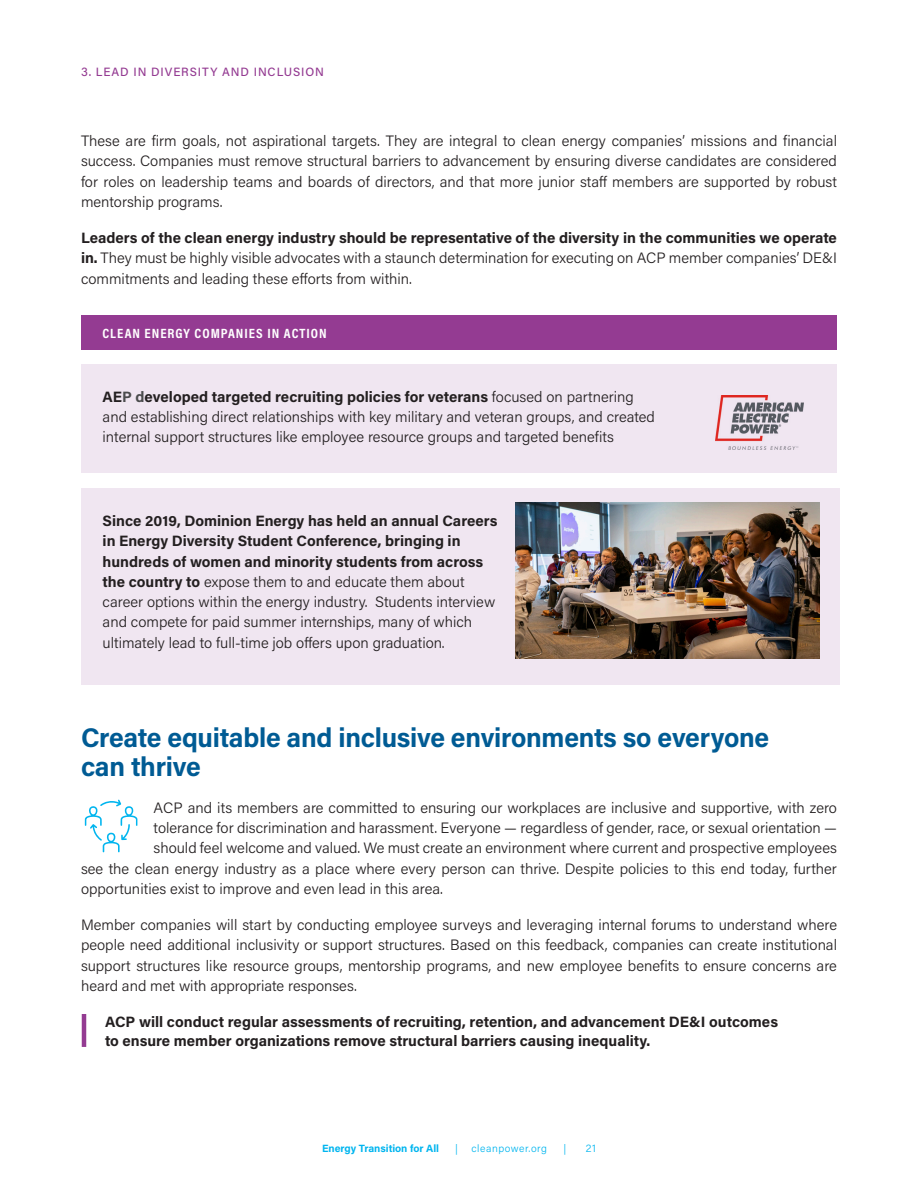
<style>
.page{position:relative;width:918px;height:1188px;background:#fff}
.page>*{position:absolute;margin:0;border:0;box-sizing:border-box;transform-origin:0 0}
.Body-LIGHT{font:700 27px/29.2px "Acumin Pro";letter-spacing:-.01em;color:#005b94}
.Body-LIGHT-2{font:300 15px/20.2px "Acumin Pro";color:#231f20;text-align:justify}
.CLOSING_Lt_Blue{font:700 15px/19.5px "Acumin Pro";color:#231f20}
.Body-LIGHT-3{font:700 13.5px "Acumin Pro Cond";letter-spacing:.07em;color:#fff;scale:1.05 1}
.Section-BLACK{font:500 12px "Acumin Pro";letter-spacing:.075em;color:#943b92}
.t1{font:700 10.5px "Acumin Pro";color:#00b5ef}
.t2{font:300 10.5px "Acumin Pro";letter-spacing:.05em;color:#00b5ef}
.s1{font-weight:700}
.s2{font-weight:700;color:#4b4c4d}
</style>
<div class="page">
<svg style="left:85px;top:800px;width:52px;height:52px"></svg>
<div style="left:81px;top:315px;width:756px;height:35px;background:#943b92"></div>
<div style="left:81px;top:364px;width:756px;height:108px;background:#f0e6f1"></div>
<img style="left:716px;top:396px;width:88px;height:54px">
<div style="left:81px;top:488px;width:758px;height:197px;background:#f0e6f1"></div>
<img style="left:515px;top:503px;width:305px;height:156px">
<hr style="left:82px;top:1014px;width:4px;height:33px;background:#943b92">
<p class="Section-BLACK" style="left:81px;top:63px;width:244px">3. LEAD IN DIVERSITY AND INCLUSION</p>
<p class="Body-LIGHT-2" style="left:81px;top:130px;width:758px">These are firm goals, not aspirational targets. They are integral to clean energy companies’ missions and financial success. Companies must remove structural barriers to advancement by ensuring diverse candidates are considered for roles on leadership teams and boards of directors, and that more junior staff members are supported by robust mentorship programs.</p>
<p class="Body-LIGHT-2" style="left:81px;top:227px;width:758px"><span class="s1">Leaders of the clean energy industry should be representative of the diversity in the communities we operate in.</span> They must be highly visible advocates with a staunch determination for executing on ACP member companies’ DE&amp;I commitments and leading these efforts from within.</p>
<p class="Body-LIGHT-3" style="left:103px;top:324px;width:215px">CLEAN ENERGY COMPANIES IN ACTION</p>
<p class="Body-LIGHT-2" style="left:103px;top:386px;width:554px;text-align:left"><span class="s1">AE</span><span class="s2">P d</span><span class="s1">eveloped targeted recruiting policies for veterans</span> focused on partnering and establishing direct relationships with key military and veteran groups, and created internal support structures like employee resource groups and targeted benefits</p>
<p class="Body-LIGHT-2" style="left:103px;top:510px;width:397px;text-align:left"><span class="s1">Since 2019, Dominion Energy has held an annual Careers in Energy Diversity Student Conference, bringing in hundreds of women and minority students from across the country to</span> expose them to and educate them about career options within the energy industry. Students interview and compete for paid summer internships, many of which ultimately lead to full-time job offers upon graduation.</p>
<p class="Body-LIGHT" style="left:81px;top:722px;width:690px">Create equitable and inclusive environments so everyone can thrive</p>
<p class="Body-LIGHT-2" style="left:154px;top:797px;width:685px">ACP and its members are committed to ensuring our workplaces are inclusive and supportive, with zero</p>
<p class="Body-LIGHT-2" style="left:154px;top:817px;width:685px">tolerance for discrimination and harassment. Everyone — regardless of gender, race, or sexual orientation —</p>
<p class="Body-LIGHT-2" style="left:154px;top:837px;width:685px">should feel welcome and valued. We must create an environment where current and prospective employees</p>
<p class="Body-LIGHT-2" style="left:81px;top:858px;width:758px">see the clean energy industry as a place where every person can thrive. Despite policies to this end today, further</p>
<p class="Body-LIGHT-2" style="left:81px;top:878px;width:363px">opportunities exist to improve and even lead in this area.</p>
<p class="Body-LIGHT-2" style="left:81px;top:914px;width:758px">Member companies will start by conducting employee surveys and leveraging internal forums to understand where people need additional inclusivity or support structures. Based on this feedback, companies can create institutional support structures like resource groups, mentorship programs, and new employee benefits to ensure concerns are heard and met with appropriate responses.</p>
<p class="CLOSING_Lt_Blue" style="left:105px;top:1011px;width:675px">ACP will conduct regular assessments of recruiting, retention, and advancement DE&amp;I outcomes to ensure member organizations remove structural barriers causing inequality.</p>
<p class="t1" style="left:322px;top:1141px;width:119px">Energy Transition for All</p>
<p class="t2" style="left:455px;top:1141px;width:4px">|</p>
<p class="t2" style="left:472px;top:1141px;width:77px">cleanpower.org</p>
<p class="t2" style="left:564px;top:1141px;width:4px">|</p>
<p class="t2" style="left:586px;top:1141px;width:12px">21</p>
</div>
